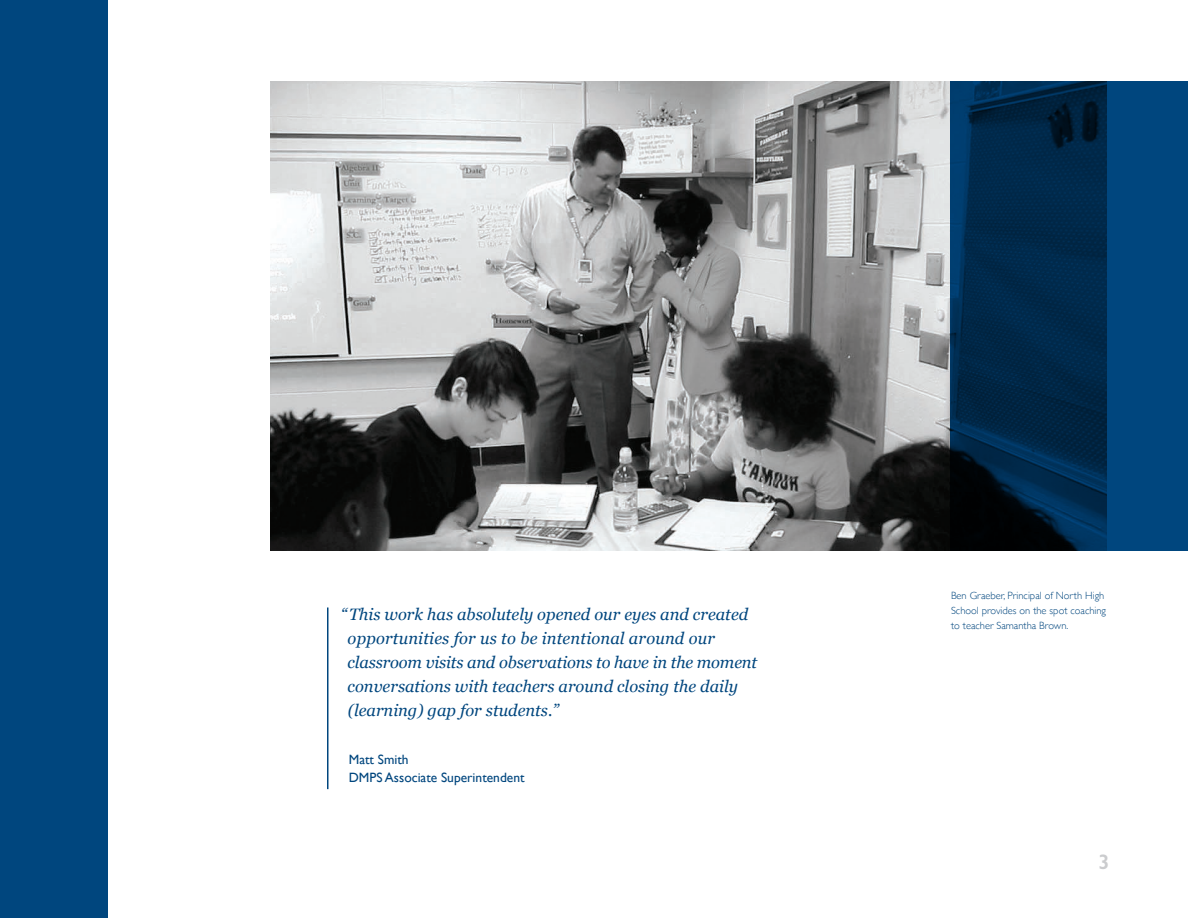
<style>
.page{position:relative;width:1188px;height:918px;background:#fff}
.page>*{position:absolute;margin:0;border:0;box-sizing:border-box;transform-origin:0 0}
.t1{font:600 21px "Gill Sans";color:#cbccce}
.t2{font:italic 16.5px/24px "Georgia";color:#00467e}
.t3{font:13.5px "Gill Sans";color:#00467e}
.t4{font:300 10.5px/15px "Gill Sans";color:#00467e}
</style>
<div class="page">
<div style="left:0;top:0;width:108px;height:918px;background:#00467e"></div>
<hr style="left:327px;top:608px;width:1px;height:181px;background:#00467e">
<img style="left:270px;top:81px;width:680px;height:470px">
<svg style="left:950px;top:81px;width:238px;height:470px"></svg>
<p class="t2" style="left:348px;top:602px;width:411px;text-indent:-7px">“This work has absolutely opened our eyes and created opportunities for us to be intentional around our classroom visits and observations to have in the moment conversations with teachers around closing the daily (learning) gap for students.”</p>
<p class="t3" style="left:349px;top:751px;width:61px">Matt Smith</p>
<p class="t3" style="left:349px;top:769px;width:177px">DMPS Associate Superintendent</p>
<p class="t4" style="left:951px;top:587px;width:157px">Ben Graeber, Principal of North High<br>School provides on the spot coaching to teacher Samantha Brown.</p>
<p class="t1" style="left:1098px;top:850px;width:13px">3</p>
</div>
